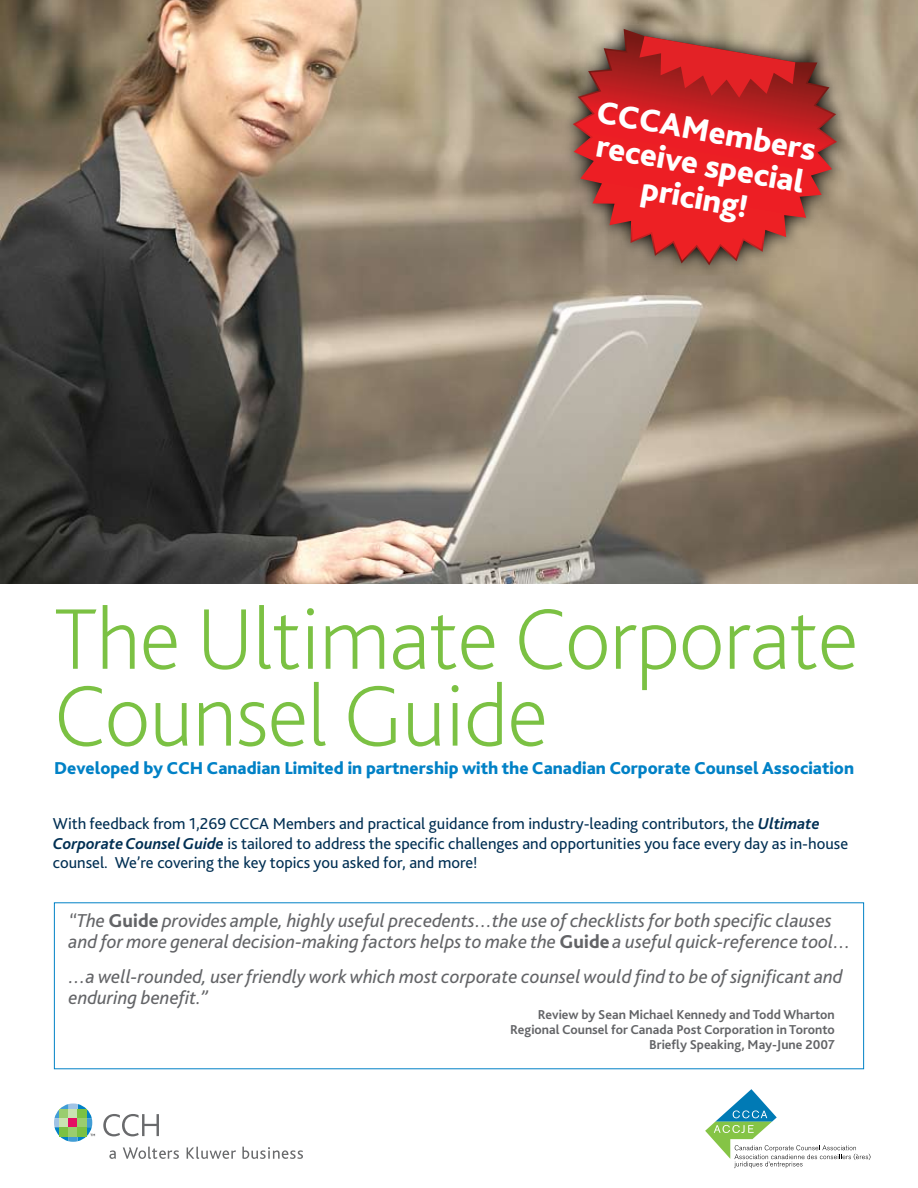
<style>
.page{position:relative;width:918px;height:1188px;background:#fff}
.page>*{position:absolute;margin:0;border:0;box-sizing:border-box;transform-origin:0 0}
.t1{font:200 90px/76.8px "Bliss 2";letter-spacing:-.01em;color:#7bc143}
.t2{font:800 33px/33.9px "Bliss 2";color:#fff;text-align:center}
.t3{font:italic 19.5px/21px "Bliss 2";color:#636467}
.t4{font:800 18px "Bliss 2";color:#0081c6}
.t5{font:16.5px/19.5px "Bliss 2";color:#002f53}
.t6{font:700 13.5px/15px "Bliss 2";color:#636467;text-align:right}
.s1{font-weight:700;font-style:italic}
.s2{font-weight:800;font-style:normal}
</style>
<div class="page">
<img style="left:0;top:0;width:918px;height:584px">
<svg style="left:103px;top:1114px;width:56px;height:22px"></svg>
<svg style="left:109px;top:1150px;width:7px;height:9px"></svg>
<svg style="left:123px;top:1147px;width:56px;height:12px"></svg>
<svg style="left:187px;top:1147px;width:49px;height:12px"></svg>
<svg style="left:242px;top:1147px;width:61px;height:12px"></svg>
<svg style="left:54px;top:1103px;width:41px;height:39px"></svg>
<svg style="left:705px;top:1089px;width:165px;height:79px"></svg>
<svg style="left:557px;top:13px;width:290px;height:263px;background:#a2937c"></svg>
<svg style="left:573px;top:29px;width:264px;height:236px;background:#9a8a75"></svg>
<svg style="left:576px;top:31px;width:258px;height:231px;background:#c4403c"></svg>
<svg style="left:631px;top:0;width:174px;height:148px;background:#c14842"></svg>
<h2 class="t2" style="left:600px;top:94px;width:224px;rotate:10deg">CCCAMembers receive special pricing!</h2>
<h1 class="t1" style="left:54px;top:598px;width:806px">The Ultimate Corporate<br>Counsel Guide</h1>
<p class="t4" style="left:54px;top:757px;width:802px">Developed by CCH Canadian Limited in partnership with the Canadian Corporate Counsel Association</p>
<p class="t5" style="left:53px;top:814px;width:797px">With feedback from 1,269 CCCA Members and practical guidance from industry-leading contributors, the <span class="s1">Ultimate<br>Corporate Counsel Guide</span> is tailored to address the specific challenges and opportunities you face every day as in-house counsel. We’re covering the key topics you asked for, and more!</p>
<p class="t3" style="left:69px;top:910px;width:784px">“The <span class="s2">Guide</span> provides ample, highly useful precedents…the use of checklists for both specific clauses and for more general decision-making factors helps to make the <span class="s2">Guide</span> a useful quick-reference tool…</p>
<p class="t3" style="left:69px;top:965px;width:776px">…a well-rounded, user friendly work which most corporate counsel would find to be of significant and enduring benefit.”</p>
<p class="t6" style="left:510px;top:1006px;width:326px">Review by Sean Michael Kennedy and Todd Wharton<br>Regional Counsel for Canada Post Corporation in Toronto<br>Briefly Speaking, May-June 2007</p>
</div>
